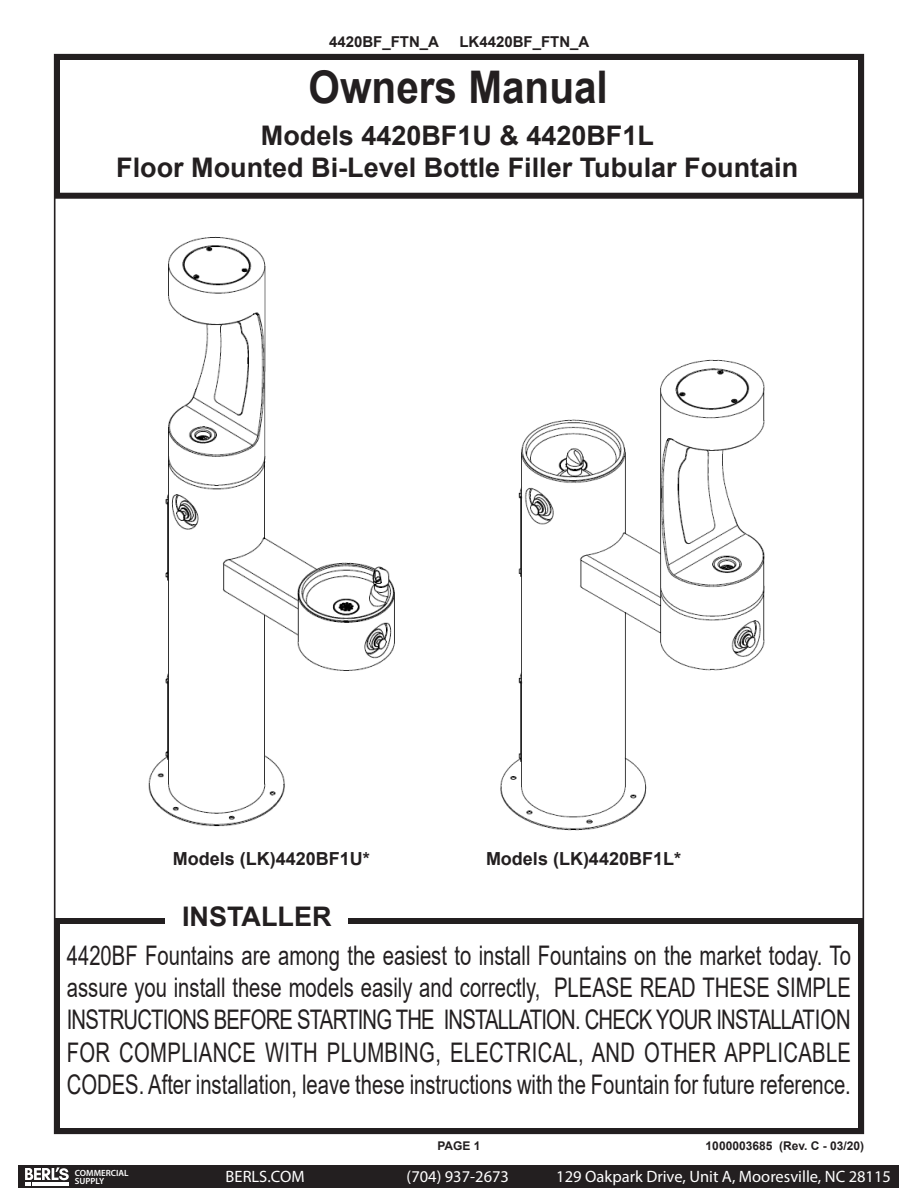
<style>
.page{position:relative;width:918px;height:1188px;background:#fff}
.page>*{position:absolute;margin:0;border:0;box-sizing:border-box;transform-origin:0 0}
.t1{font:700 45px "Arial";color:#231f20;scale:.9 1}
.t2{font:27px/32.4px "Arial";color:#231f20;text-align:justify;scale:.75 1}
.t3{font:700 27px "Arial";color:#231f20}
.t4{font:700 18px "Arial";color:#231f20}
.t5{font:16.5px "Myriad Pro";color:#fff}
.t6{font:700 15px "Arial";color:#231f20}
.t7{font:700 12px "Arial";color:#231f20}
.t8{font:600 9px/8.2px "Myriad Pro";color:#fff}
</style>
<div class="page">
<img style="left:500px;top:359px;width:265px;height:472px">
<img style="left:148px;top:236px;width:247px;height:591px">
<div style="left:54px;top:54px;width:810px;height:145px;border:6px solid #231f20"></div>
<div style="left:54px;top:918px;width:810px;height:216px;border:6px solid #231f20"></div>
<div style="left:165px;top:898px;width:183px;height:37px;background:#fff"></div>
<div style="left:19px;top:1166px;width:880px;height:22px;background:#231f20"></div>
<svg style="left:25px;top:1167px;width:44px;height:19px"></svg>
<p class="t6" style="left:329px;top:31px;width:112px">4420BF_FTN_A</p>
<p class="t6" style="left:459px;top:31px;width:132px">LK4420BF_FTN_A</p>
<p class="t1" style="left:309px;top:56px;width:334px">Owners Manual</p>
<p class="t3" style="left:261px;top:116px;width:395px">Models 4420BF1U &amp; 4420BF1L</p>
<p class="t3" style="left:116px;top:149px;width:684px">Floor Mounted Bi-Level Bottle Filler Tubular Fountain</p>
<p class="t4" style="left:173px;top:846px;width:199px">Models (LK)4420BF1U*</p>
<p class="t4" style="left:486px;top:846px;width:197px">Models (LK)4420BF1L*</p>
<p class="t3" style="left:182px;top:898px;width:151px">INSTALLER</p>
<p class="t2" style="left:67px;top:939px;width:1047px">4420BF Fountains are among the easiest to install Fountains on the market today. To assure you install these models easily and correctly, PLEASE READ THESE SIMPLE INSTRUCTIONS BEFORE STARTING THE INSTALLATION. CHECK YOUR INSTALLATION FOR COMPLIANCE WITH PLUMBING, ELECTRICAL, AND OTHER APPLICABLE CODES. After installation, leave these instructions with the Fountain for future reference.</p>
<p class="t8" style="left:75px;top:1169px;width:55px">COMMERCIAL<br>SUPPLY</p>
<p class="t7" style="left:437px;top:1137px;width:45px">PAGE 1</p>
<p class="t7" style="left:706px;top:1137px;width:160px">1000003685 (Rev. C - 03/20)</p>
<p class="t5" style="left:226px;top:1166px;width:80px">BERLS.COM</p>
<p class="t5" style="left:407px;top:1166px;width:104px">(704) 937-2673</p>
<p class="t5" style="left:556px;top:1166px;width:336px">129 Oakpark Drive, Unit A, Mooresville, NC 28115</p>
</div>
